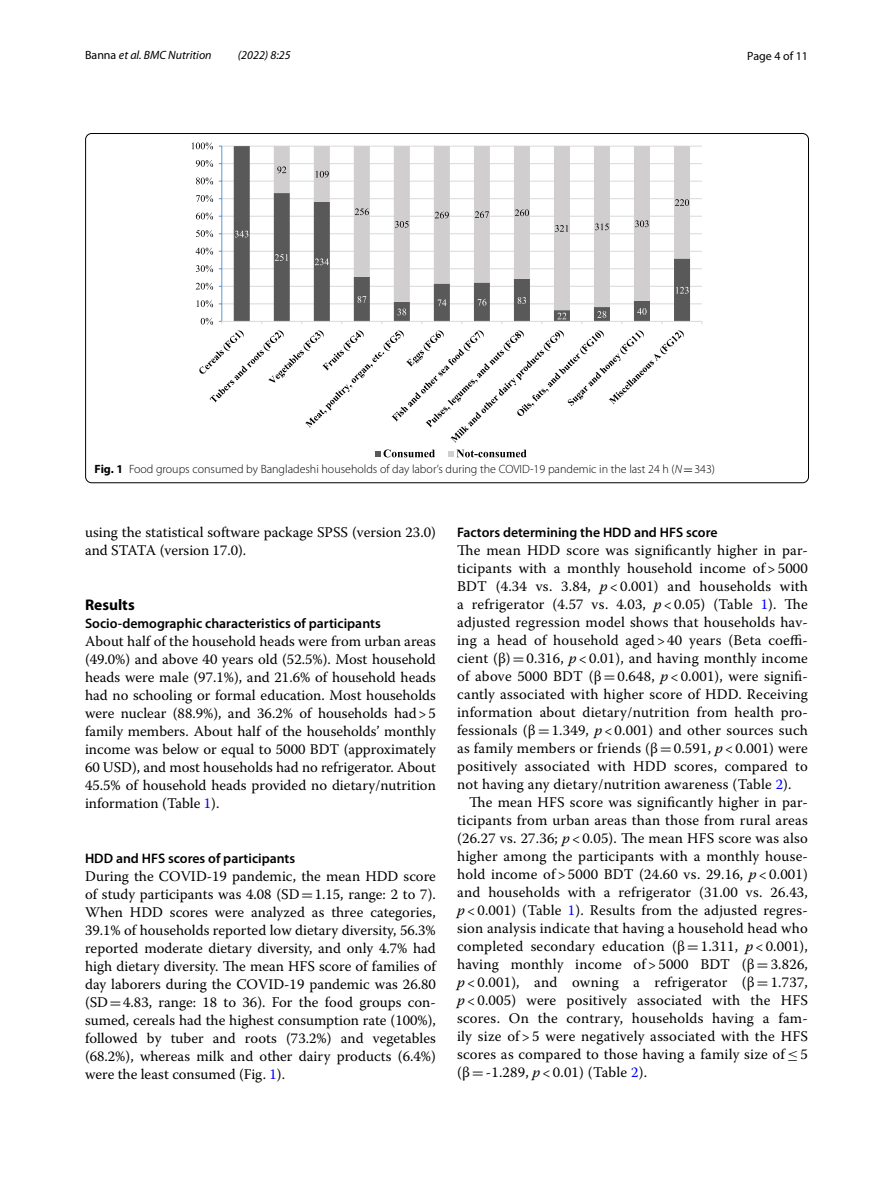
<style>
.page{position:relative;width:893px;height:1187px;background:#fff}
.page>*{position:absolute;margin:0;border:0;box-sizing:border-box;transform-origin:0 0}
.t1{font:700 15.45px "Myriad Pro";color:#000}
.t2{font:14.7px/18px "Warnock Pro";color:#000;text-align:justify}
.t3{font:600 13.8px "Myriad Pro";color:#000}
.t4{font:300 12px "Myriad Pro";color:#000}
.t5{font:italic 12px "Myriad Pro";color:#000}
.t6{font:12px "Myriad Pro";color:#000}
.s1{font-style:normal}
.s2{font-weight:700}
.s3{font-style:italic}
.s4{font-family:"MTSY";font-weight:400}
.s5{color:#00f}
.s6{font-family:"MTSY"}
</style>
<div class="page">
<hr style="left:222px;top:303px;width:480px;height:1px;background:#d9d9d9">
<hr style="left:222px;top:286px;width:480px;height:1px;background:#d9d9d9">
<hr style="left:222px;top:268px;width:480px;height:1px;background:#d9d9d9">
<hr style="left:222px;top:251px;width:480px;height:1px;background:#d9d9d9">
<hr style="left:222px;top:233px;width:480px;height:1px;background:#d9d9d9">
<hr style="left:222px;top:216px;width:480px;height:1px;background:#d9d9d9">
<hr style="left:222px;top:198px;width:480px;height:1px;background:#d9d9d9">
<hr style="left:222px;top:181px;width:480px;height:1px;background:#d9d9d9">
<hr style="left:222px;top:163px;width:480px;height:1px;background:#d9d9d9">
<hr style="left:222px;top:146px;width:480px;height:1px;background:#d9d9d9">
<svg style="left:234px;top:146px;width:456px;height:175px"></svg>
<svg style="left:274px;top:146px;width:416px;height:164px"></svg>
<hr style="left:222px;top:146px;width:1px;height:175px;background:#5b9bd5">
<hr style="left:222px;top:321px;width:480px;height:1px;background:#d9d9d9">
<svg style="left:235px;top:231px;width:13px;height:6px"></svg>
<svg style="left:275px;top:254px;width:13px;height:7px"></svg>
<svg style="left:315px;top:258px;width:14px;height:7px"></svg>
<svg style="left:277px;top:166px;width:9px;height:7px"></svg>
<svg style="left:316px;top:171px;width:13px;height:6px"></svg>
<svg style="left:355px;top:208px;width:14px;height:7px"></svg>
<svg style="left:395px;top:221px;width:14px;height:7px"></svg>
<svg style="left:435px;top:212px;width:14px;height:6px"></svg>
<svg style="left:475px;top:211px;width:14px;height:7px"></svg>
<svg style="left:515px;top:209px;width:14px;height:7px"></svg>
<svg style="left:555px;top:225px;width:13px;height:7px"></svg>
<svg style="left:595px;top:223px;width:14px;height:7px"></svg>
<svg style="left:635px;top:220px;width:14px;height:7px"></svg>
<svg style="left:675px;top:199px;width:14px;height:7px"></svg>
<svg style="left:196px;top:265px;width:17px;height:7px"></svg>
<svg style="left:196px;top:248px;width:17px;height:6px"></svg>
<svg style="left:196px;top:230px;width:17px;height:7px"></svg>
<svg style="left:196px;top:213px;width:17px;height:6px"></svg>
<svg style="left:196px;top:195px;width:17px;height:7px"></svg>
<svg style="left:196px;top:177px;width:17px;height:7px"></svg>
<svg style="left:196px;top:160px;width:17px;height:7px"></svg>
<svg style="left:192px;top:142px;width:21px;height:7px"></svg>
<svg style="left:196px;top:283px;width:493px;height:160px"></svg>
<svg style="left:375px;top:449px;width:60px;height:8px"></svg>
<svg style="left:448px;top:449px;width:79px;height:8px"></svg>
<p class="t5" style="left:85px;top:48px;width:128px"><span class="s1">Banna</span> et al. BMC Nutrition</p>
<p class="t5" style="left:238px;top:48px;width:54px">(2022) 8:25</p>
<p class="t6" style="left:747px;top:48px;width:62px">Page 4 of 11</p>
<p class="t4" style="left:95px;top:462px;width:622px"><span class="s2">Fig. 1</span> Food groups consumed by Bangladeshi households of day labor’s during the COVID-19 pandemic in the last 24 h (<span class="s3">N</span><span class="s4">=</span>343)</p>
<p class="t2" style="left:85px;top:523px;width:352px">using the statistical software package SPSS (version 23.0) and STATA (version 17.0).</p>
<p class="t1" style="left:85px;top:594px;width:51px">Results</p>
<p class="t3" style="left:85px;top:614px;width:297px">Socio‑demographic characteristics of participants</p>
<p class="t2" style="left:85px;top:631px;width:352px">About half of the household heads were from urban areas (49.0%) and above 40 years old (52.5%). Most household heads were male (97.1%), and 21.6% of household heads had no schooling or formal education. Most households were nuclear (88.9%), and 36.2% of households had&gt;5 family members. About half of the households’ monthly income was below or equal to 5000 BDT (approximately 60 USD), and most households had no refrigerator. About 45.5% of household heads provided no dietary/nutrition information (Table <span class="s5">1</span>).</p>
<p class="t3" style="left:85px;top:849px;width:212px">HDD and HFS scores of participants</p>
<p class="t2" style="left:85px;top:866px;width:352px">During the COVID-19 pandemic, the mean HDD score of study participants was 4.08 (SD<span class="s6">=</span>1.15, range: 2 to 7).<br>When HDD scores were analyzed as three categories, 39.1% of households reported low dietary diversity, 56.3% reported moderate dietary diversity, and only 4.7% had high dietary diversity. The mean HFS score of families of day laborers during the COVID-19 pandemic was 26.80 (SD<span class="s6">=</span>4.83, range: 18 to 36). For the food groups con&shy;sumed, cereals had the highest consumption rate (100%), followed by tuber and roots (73.2%) and vegetables (68.2%), whereas milk and other dairy products (6.4%) were the least consumed (Fig. <span class="s5">1</span>).</p>
<p class="t3" style="left:457px;top:523px;width:262px">Factors determining the HDD and HFS score</p>
<p class="t2" style="left:457px;top:540px;width:352px">The mean HDD score was significantly higher in par&shy;ticipants with a monthly household income of &gt; 5000<br>BDT (4.34 vs. 3.84, <span class="s3">p</span> &lt; 0.001) and households with a refrigerator (4.57 vs. 4.03, <span class="s3">p</span> &lt; 0.05) (Table <span class="s5">1</span>). The adjusted regression model shows that households hav&shy;ing a head of household aged &gt; 40 years (Beta coeffi&shy;cient (β)<span class="s6">=</span>0.316, <span class="s3">p</span> &lt; 0.01), and having monthly income of above 5000 BDT (β<span class="s6">=</span>0.648, <span class="s3">p</span> &lt; 0.001), were signifi&shy;cantly associated with higher score of HDD. Receiving information about dietary/nutrition from health pro&shy;fessionals (β<span class="s6">=</span>1.349, <span class="s3">p</span> &lt; 0.001) and other sources such as family members or friends (β<span class="s6">=</span>0.591, <span class="s3">p</span> &lt; 0.001) were positively associated with HDD scores, compared to not having any dietary/nutrition awareness (Table <span class="s5">2</span>).</p>
<p class="t2" style="left:457px;top:792px;width:352px;text-indent:12px">The mean HFS score was significantly higher in par&shy;ticipants from urban areas than those from rural areas (26.27 vs. 27.36; <span class="s3">p</span> &lt; 0.05). The mean HFS score was also higher among the participants with a monthly house&shy;hold income of &gt; 5000 BDT (24.60 vs. 29.16, <span class="s3">p</span> &lt; 0.001) and households with a refrigerator (31.00 vs. 26.43, <span class="s3">p</span> &lt; 0.001) (Table <span class="s5">1</span>). Results from the adjusted regres&shy;sion analysis indicate that having a household head who completed secondary education (β<span class="s6">=</span>1.311, <span class="s3">p</span> &lt; 0.001), having monthly income of &gt; 5000 BDT (β<span class="s6">=</span>3.826, <span class="s3">p</span> &lt; 0.001), and owning a refrigerator (β<span class="s6">=</span>1.737, <span class="s3">p</span> &lt; 0.005) were positively associated with the HFS scores. On the contrary, households having a fam&shy;ily size of &gt; 5 were negatively associated with the HFS scores as compared to those having a family size of <span class="s6">≤</span> 5 (β<span class="s6">=</span>-1.289, <span class="s3">p</span> &lt; 0.01) (Table <span class="s5">2</span>).</p>
</div>
